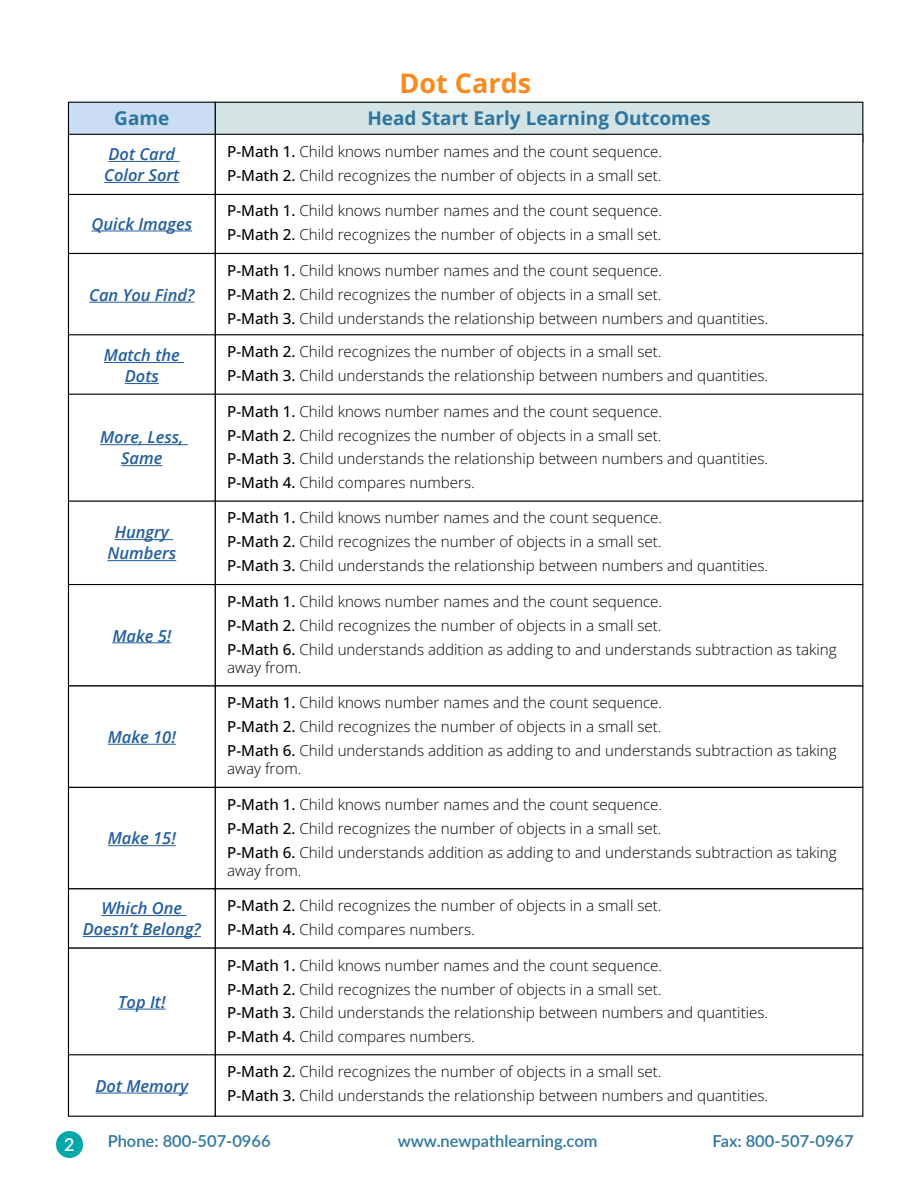
<style>
.page{position:relative;width:918px;height:1188px;background:#fff}
.page>*{position:absolute;margin:0;border:0;box-sizing:border-box;transform-origin:0 0}
.t1{font:700 27px "Open Sans";color:#f68b1f}
.t2{font:700 18.9px "Open Sans";color:#2d75a0}
.t3{font:600 18px "Lato";color:#fff}
.t4{font:italic 600 16.5px/21px "Open Sans";color:#215e9e;text-align:center}
.t5{font:600 16.5px "Lato";color:#2d75a0}
.t6{font:300 15.15px/23.9px "Open Sans";color:#000}
.s1{font-weight:500}
</style>
<div class="page">
<div style="left:56px;top:1131px;width:27px;height:27px;background:#00a8ab;border-radius:50%"></div>
<div style="left:215px;top:102px;width:648px;height:40px;background:#d4e4e4"></div>
<div style="left:215px;top:102px;width:648px;height:41px;border:1px solid #000"></div>
<div style="left:68px;top:102px;width:147px;height:40px;background:#caddf2"></div>
<div style="left:68px;top:102px;width:148px;height:41px;border:1px solid #000"></div>
<div style="left:215px;top:253px;width:648px;height:83px;border:1px solid #000"></div>
<div style="left:215px;top:334px;width:648px;height:61px;border:1px solid #000"></div>
<hr style="left:91px;top:231px;width:101px;height:1px;background:#215e9e">
<div style="left:68px;top:193px;width:148px;height:61px;border:1px solid #000"></div>
<hr style="left:89px;top:302px;width:105px;height:1px;background:#215e9e">
<div style="left:68px;top:253px;width:148px;height:83px;border:1px solid #000"></div>
<hr style="left:104px;top:362px;width:80px;height:1px;background:#215e9e">
<hr style="left:125px;top:383px;width:34px;height:1px;background:#215e9e">
<div style="left:68px;top:334px;width:148px;height:63px;border:1px solid #000"></div>
<hr style="left:115px;top:539px;width:58px;height:1px;background:#215e9e">
<hr style="left:107px;top:560px;width:69px;height:1px;background:#215e9e">
<div style="left:68px;top:500px;width:148px;height:85px;border:1px solid #000"></div>
<div style="left:68px;top:394px;width:147px;height:107px;background:#fff"></div>
<hr style="left:100px;top:444px;width:88px;height:1px;background:#215e9e">
<hr style="left:121px;top:465px;width:42px;height:1px;background:#215e9e">
<div style="left:68px;top:394px;width:148px;height:108px;border:1px solid #000"></div>
<div style="left:215px;top:584px;width:648px;height:103px;border:1px solid #000"></div>
<hr style="left:112px;top:642px;width:59px;height:1px;background:#215e9e">
<div style="left:68px;top:584px;width:148px;height:103px;border:1px solid #000"></div>
<div style="left:215px;top:685px;width:648px;height:103px;border:1px solid #000"></div>
<hr style="left:108px;top:744px;width:68px;height:1px;background:#215e9e">
<div style="left:68px;top:685px;width:148px;height:103px;border:1px solid #000"></div>
<div style="left:215px;top:787px;width:648px;height:102px;border:1px solid #000"></div>
<hr style="left:108px;top:845px;width:68px;height:1px;background:#215e9e">
<div style="left:68px;top:787px;width:148px;height:102px;border:1px solid #000"></div>
<div style="left:215px;top:888px;width:648px;height:61px;border:1px solid #000"></div>
<hr style="left:101px;top:915px;width:85px;height:1px;background:#215e9e">
<hr style="left:83px;top:936px;width:118px;height:1px;background:#215e9e">
<div style="left:68px;top:888px;width:148px;height:61px;border:1px solid #000"></div>
<hr style="left:118px;top:1009px;width:47px;height:1px;background:#215e9e">
<div style="left:68px;top:948px;width:148px;height:107px;border:1px solid #000"></div>
<div style="left:215px;top:1054px;width:648px;height:63px;border:1px solid #000"></div>
<hr style="left:96px;top:1093px;width:92px;height:1px;background:#215e9e">
<div style="left:68px;top:1054px;width:148px;height:63px;border:1px solid #000"></div>
<div style="left:215px;top:134px;width:648px;height:60px;background:#fff"></div>
<div style="left:215px;top:134px;width:648px;height:61px;border:1px solid #000"></div>
<div style="left:68px;top:134px;width:147px;height:60px;background:#fff"></div>
<hr style="left:108px;top:161px;width:71px;height:1px;background:#215e9e">
<hr style="left:104px;top:182px;width:75px;height:1px;background:#215e9e">
<div style="left:68px;top:134px;width:148px;height:61px;border:1px solid #000"></div>
<h1 class="t1" style="left:400px;top:65px;width:133px">Dot Cards</h1>
<p class="t2" style="left:114px;top:105px;width:57px">Game</p>
<p class="t2" style="left:367px;top:105px;width:345px">Head Start Early Learning Outcomes</p>
<p class="t4" style="left:104px;top:143px;width:77px;text-align:left">Dot Card<br>Color Sort</p>
<p class="t4" style="left:91px;top:213px;width:102px">Quick Images</p>
<p class="t4" style="left:89px;top:284px;width:107px">Can You Find?</p>
<p class="t4" style="left:104px;top:344px;width:77px">Match the<br>Dots</p>
<p class="t4" style="left:100px;top:427px;width:85px">More, Less,<br>Same</p>
<p class="t4" style="left:107px;top:522px;width:70px">Hungry<br>Numbers</p>
<p class="t4" style="left:112px;top:625px;width:60px">Make 5!</p>
<p class="t4" style="left:108px;top:726px;width:70px">Make 10!</p>
<p class="t4" style="left:108px;top:828px;width:70px">Make 15!</p>
<p class="t4" style="left:83px;top:897px;width:120px">Which One<br>Doesn’t Belong?</p>
<p class="t4" style="left:118px;top:991px;width:49px">Top It!</p>
<p class="t4" style="left:96px;top:1075px;width:94px">Dot Memory</p>
<p class="t6" style="left:227px;top:139px;width:437px"><span class="s1">P-Math 1.</span> Child knows number names and the count sequence.<br><span class="s1">P-Math 2.</span> Child recognizes the number of objects in a small set.</p>
<p class="t6" style="left:227px;top:198px;width:437px"><span class="s1">P-Math 1.</span> Child knows number names and the count sequence.<br><span class="s1">P-Math 2.</span> Child recognizes the number of objects in a small set.</p>
<p class="t6" style="left:227px;top:258px;width:543px"><span class="s1">P-Math 1.</span> Child knows number names and the count sequence.<br><span class="s1">P-Math 2.</span> Child recognizes the number of objects in a small set.<br><span class="s1">P-Math 3.</span> Child understands the relationship between numbers and quantities.</p>
<p class="t6" style="left:227px;top:339px;width:543px"><span class="s1">P-Math 2.</span> Child recognizes the number of objects in a small set.<br><span class="s1">P-Math 3.</span> Child understands the relationship between numbers and quantities.</p>
<p class="t6" style="left:227px;top:399px;width:543px"><span class="s1">P-Math 1.</span> Child knows number names and the count sequence.<br><span class="s1">P-Math 2.</span> Child recognizes the number of objects in a small set.<br><span class="s1">P-Math 3.</span> Child understands the relationship between numbers and quantities.<br><span class="s1">P-Math 4.</span> Child compares numbers.</p>
<p class="t6" style="left:227px;top:505px;width:543px"><span class="s1">P-Math 1.</span> Child knows number names and the count sequence.<br><span class="s1">P-Math 2.</span> Child recognizes the number of objects in a small set.<br><span class="s1">P-Math 3.</span> Child understands the relationship between numbers and quantities.</p>
<p class="t6" style="left:227px;top:589px;width:611px"><span class="s1">P-Math 1.</span> Child knows number names and the count sequence.<br><span class="s1">P-Math 2.</span> Child recognizes the number of objects in a small set.<br><span class="s1">P-Math 6.</span> Child understands addition as adding to and understands subtraction as taking</p>
<p class="t6" style="left:227px;top:655px;width:76px">away from.</p>
<p class="t6" style="left:227px;top:691px;width:611px"><span class="s1">P-Math 1.</span> Child knows number names and the count sequence.<br><span class="s1">P-Math 2.</span> Child recognizes the number of objects in a small set.<br><span class="s1">P-Math 6.</span> Child understands addition as adding to and understands subtraction as taking</p>
<p class="t6" style="left:227px;top:757px;width:76px">away from.</p>
<p class="t6" style="left:227px;top:792px;width:611px"><span class="s1">P-Math 1.</span> Child knows number names and the count sequence.<br><span class="s1">P-Math 2.</span> Child recognizes the number of objects in a small set.<br><span class="s1">P-Math 6.</span> Child understands addition as adding to and understands subtraction as taking</p>
<p class="t6" style="left:227px;top:858px;width:76px">away from.</p>
<p class="t6" style="left:227px;top:894px;width:436px"><span class="s1">P-Math 2.</span> Child recognizes the number of objects in a small set.<br><span class="s1">P-Math 4.</span> Child compares numbers.</p>
<p class="t6" style="left:227px;top:953px;width:543px"><span class="s1">P-Math 1.</span> Child knows number names and the count sequence.<br><span class="s1">P-Math 2.</span> Child recognizes the number of objects in a small set.<br><span class="s1">P-Math 3.</span> Child understands the relationship between numbers and quantities.<br><span class="s1">P-Math 4.</span> Child compares numbers.</p>
<p class="t6" style="left:227px;top:1059px;width:543px"><span class="s1">P-Math 2.</span> Child recognizes the number of objects in a small set.<br><span class="s1">P-Math 3.</span> Child understands the relationship between numbers and quantities.</p>
<p class="t3" style="left:64px;top:1131px;width:12px">2</p>
<p class="t5" style="left:108px;top:1129px;width:165px">Phone: 800-507-0966</p>
<p class="t5" style="left:398px;top:1129px;width:201px">www.newpathlearning.com</p>
<p class="t5" style="left:713px;top:1129px;width:143px">Fax: 800-507-0967</p>
</div>
